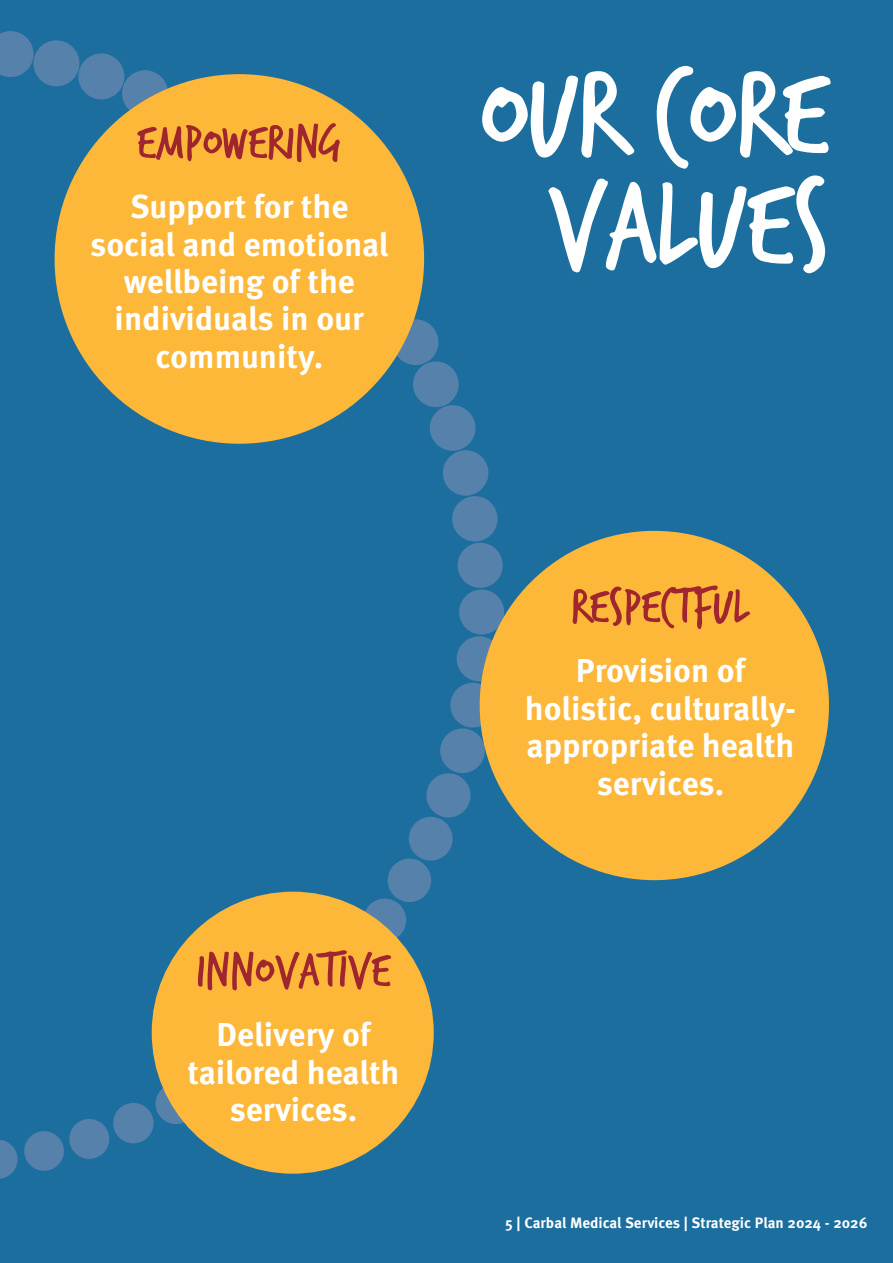
<style>
.page{position:relative;width:893px;height:1263px;background:#1b6e9e}
.page>*{position:absolute;margin:0;border:0;box-sizing:border-box;transform-origin:0 0}
.t1{font:129px/110.6px "Trash Hand";color:#fff;text-align:center}
.t2{font:51.9px "Trash Hand";color:#9f262f}
.t3{font:700 33px/37.5px "Meta Pro";color:#fff;text-align:center}
.t4{font:700 15px "Meta Pro";color:#fff}
</style>
<div class="page">
<div style="left:122px;top:70px;width:46px;height:46px;background:#5581ab;border-radius:50%"></div>
<div style="left:78px;top:53px;width:46px;height:46px;background:#5581ab;border-radius:50%"></div>
<div style="left:33px;top:40px;width:46px;height:46px;background:#5581ab;border-radius:50%"></div>
<svg style="left:0;top:31px;width:34px;height:46px"></svg>
<svg style="left:0;top:1140px;width:18px;height:39px"></svg>
<div style="left:24px;top:1131px;width:40px;height:40px;background:#5581ab;border-radius:50%"></div>
<div style="left:69px;top:1119px;width:40px;height:40px;background:#5581ab;border-radius:50%"></div>
<div style="left:113px;top:1103px;width:41px;height:40px;background:#5581ab;border-radius:50%"></div>
<div style="left:155px;top:1083px;width:41px;height:41px;background:#5581ab;border-radius:50%"></div>
<div style="left:363px;top:899px;width:43px;height:42px;background:#5581ab;border-radius:50%"></div>
<div style="left:388px;top:859px;width:43px;height:43px;background:#5581ab;border-radius:50%"></div>
<div style="left:409px;top:817px;width:44px;height:44px;background:#5581ab;border-radius:50%"></div>
<div style="left:426px;top:773px;width:45px;height:44px;background:#5581ab;border-radius:50%"></div>
<div style="left:440px;top:728px;width:45px;height:45px;background:#5581ab;border-radius:50%"></div>
<div style="left:450px;top:683px;width:45px;height:44px;background:#5581ab;border-radius:50%"></div>
<div style="left:457px;top:636px;width:45px;height:45px;background:#5581ab;border-radius:50%"></div>
<div style="left:459px;top:589px;width:45px;height:46px;background:#5581ab;border-radius:50%"></div>
<div style="left:458px;top:543px;width:45px;height:45px;background:#5581ab;border-radius:50%"></div>
<div style="left:452px;top:496px;width:46px;height:45px;background:#5581ab;border-radius:50%"></div>
<div style="left:443px;top:450px;width:45px;height:46px;background:#5581ab;border-radius:50%"></div>
<div style="left:430px;top:405px;width:45px;height:46px;background:#5581ab;border-radius:50%"></div>
<div style="left:413px;top:361px;width:46px;height:46px;background:#5581ab;border-radius:50%"></div>
<div style="left:393px;top:319px;width:45px;height:46px;background:#5581ab;border-radius:50%"></div>
<div style="left:152px;top:892px;width:282px;height:282px;background:#fdb739;border-radius:50%"></div>
<div style="left:55px;top:74px;width:369px;height:370px;background:#fdb739;border-radius:50%"></div>
<div style="left:480px;top:531px;width:349px;height:349px;background:#fdb739;border-radius:50%"></div>
<h2 class="t2" style="left:137px;top:117px;width:206px">EMPOWERING</h2>
<p class="t3" style="left:90px;top:189px;width:300px">Support for the social and emotional wellbeing of the individuals in our community.</p>
<h2 class="t2" style="left:197px;top:945px;width:195px">INNOVATIVE</h2>
<p class="t3" style="left:187px;top:1017px;width:214px">Delivery of tailored health services.</p>
<h1 class="t1" style="left:479px;top:64px;width:351px">OUR CORE<br>VALUES</h1>
<h2 class="t2" style="left:571px;top:581px;width:180px">RESPECTFUL</h2>
<p class="t3" style="left:525px;top:653px;width:273px">Provision of holistic, culturally&shy;appropriate health services.</p>
<p class="t4" style="left:505px;top:1213px;width:364px">5 | Carbal Medical Services | Strategic Plan 2024 - 2026</p>
</div>
